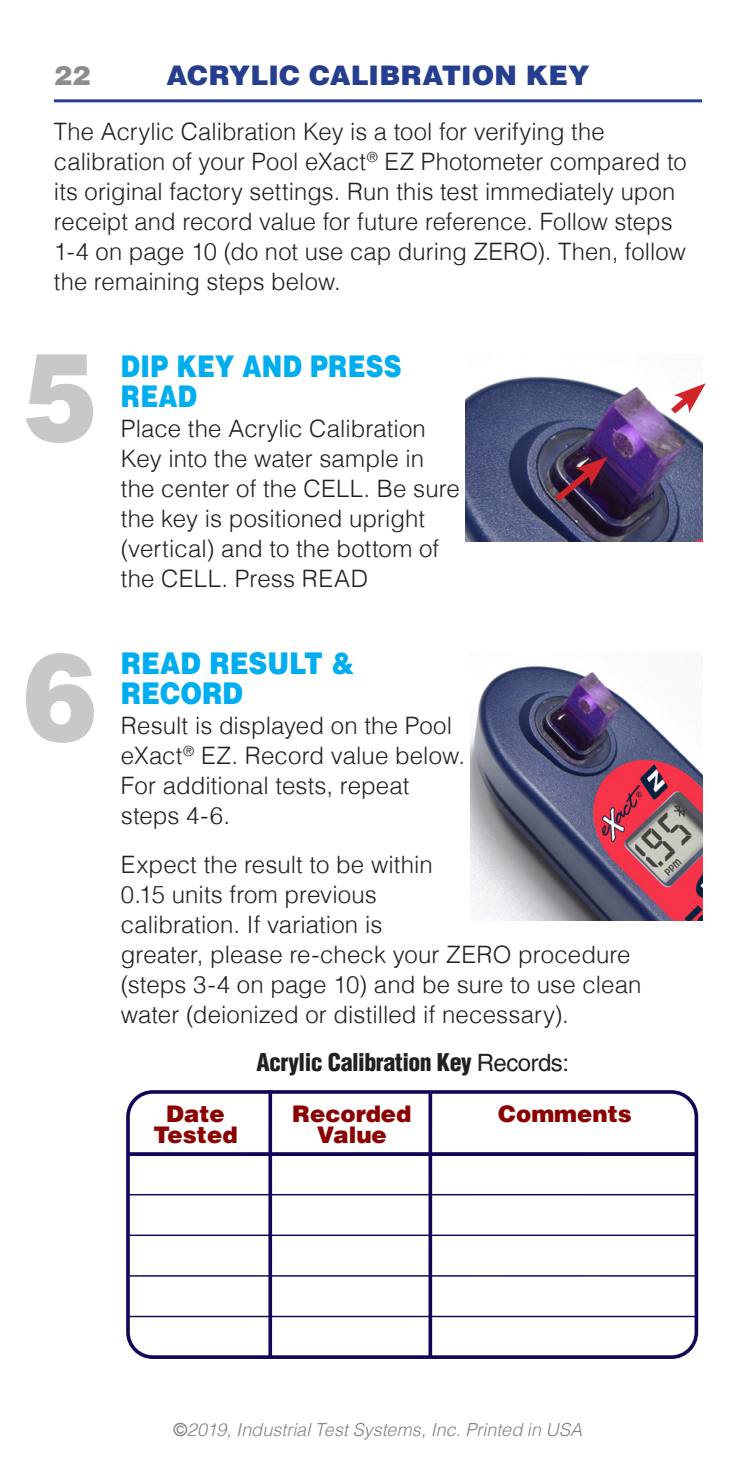
<style>
.page{position:relative;width:756px;height:1458px;background:#fff}
.page>*{position:absolute;margin:0;border:0;box-sizing:border-box;transform-origin:0 0}
.Subhead{font:900 123px "Helvetica LT";color:#c7c8ca;scale:.9 1}
.Body_text_normal{font:900 30px/30px "Helvetica LT";color:#00aeef;scale:.82 1}
.Body_text_normal-2{font:900 30px/30px "Helvetica LT";color:#00aeef;scale:.87 1}
.Red_Heading_Master{font:900 27px "Helvetica LT";letter-spacing:.005em;color:#253f8e}
.t1{font:900 27px "Helvetica LT";color:#8b8d90}
.Body_text_normal-3{font:300 24px/30px "Helvetica LT";letter-spacing:.005em;color:#231f20}
.t2{font:900 condensed 24px "Helvetica LT";letter-spacing:-.02em;color:#231f20}
.t3{font:900 22.8px/21px "Helvetica LT";color:#8b0202;text-align:center}
.t4{font:italic 300 18px "Helvetica LT";color:#808285}
.s1{font-weight:400;font-stretch:normal}
.s2{font-weight:400;font-style:normal}
</style>
<div class="page">
<hr style="left:54px;top:99px;width:648px;height:3px;background:#253f8e">
<img style="left:471px;top:666px;width:231px;height:254px">
<img style="left:465px;top:376px;width:237px;height:165px">
<svg style="left:549px;top:457px;width:58px;height:50px;background:#512a41"></svg>
<svg style="left:664px;top:383px;width:42px;height:37px"></svg>
<svg style="left:268px;top:1095px;width:4px;height:259px"></svg>
<svg style="left:131px;top:1152px;width:562px;height:4px"></svg>
<hr style="left:129px;top:1153px;width:568px;height:2px;background:#110658">
<hr style="left:129px;top:1194px;width:568px;height:1px;background:#110658">
<hr style="left:129px;top:1234px;width:568px;height:2px;background:#110658">
<hr style="left:129px;top:1275px;width:568px;height:2px;background:#110658">
<hr style="left:129px;top:1316px;width:568px;height:1px;background:#110658">
<svg style="left:428px;top:1095px;width:4px;height:259px"></svg>
<div style="left:126px;top:1090px;width:572px;height:269px;border:4px solid #110658;border-radius:25px"></div>
<p class="t1" style="left:54px;top:57px;width:38px">22</p>
<p class="Red_Heading_Master" style="left:167px;top:57px;width:424px">ACRYLIC CALIBRATION KEY</p>
<p class="Body_text_normal-3" style="left:54px;top:116px;width:634px">The Acrylic Calibration Key is a tool for verifying the calibration of your Pool eXact<sup>®</sup> EZ Photometer compared to its original factory settings. Run this test immediately upon receipt and record value for future reference. Follow steps 1-4 on page 10 (do not use cap during ZERO). Then, follow the remaining steps below.</p>
<p class="Subhead" style="left:23px;top:317px;width:84px">5</p>
<p class="Subhead" style="left:23px;top:616px;width:84px">6</p>
<p class="Body_text_normal" style="left:121px;top:350px;width:344px">DIP KEY AND PRESS<br>READ</p>
<p class="Body_text_normal-3" style="left:121px;top:413px;width:340px">Place the Acrylic Calibration<br>Key into the water sample in the center of the CELL. Be sure the key is positioned upright (vertical) and to the bottom of the CELL. Press READ</p>
<p class="Body_text_normal-2" style="left:121px;top:648px;width:270px">READ RESULT &amp;<br>RECORD</p>
<p class="Body_text_normal-3" style="left:121px;top:710px;width:346px">Result is displayed on the Pool eXact<sup>®</sup> EZ. Record value below.<br>For additional tests, repeat steps 4-6.</p>
<p class="Body_text_normal-3" style="left:121px;top:849px;width:522px">Expect the result to be within<br>0.15 units from previous<br>calibration. If variation is<br>greater, please re-check your ZERO procedure (steps 3-4 on page 10) and be sure to use clean water (deionized or distilled if necessary).</p>
<p class="t2" style="left:256px;top:1047px;width:314px">Acrylic Calibration Key <span class="s1">Records:</span></p>
<p class="t3" style="left:154px;top:1103px;width:86px">Date<br>Tested</p>
<p class="t3" style="left:292px;top:1103px;width:121px">Recorded<br>Value</p>
<p class="t3" style="left:498px;top:1103px;width:135px">Comments</p>
<p class="t4" style="left:174px;top:1418px;width:410px"><span class="s2">©</span>2019, Industrial Test Systems, Inc. Printed in USA</p>
</div>
